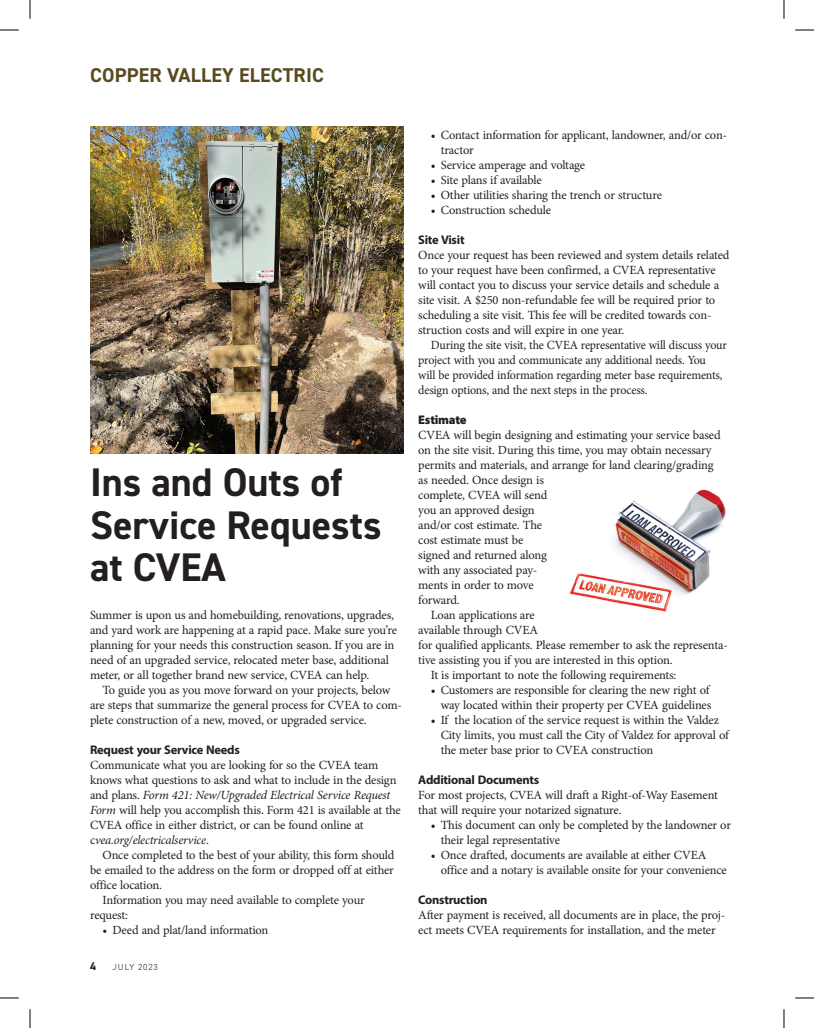
<style>
.page{position:relative;width:814px;height:1028px;background:#fff}
.page>*{position:absolute;margin:0;border:0;box-sizing:border-box;transform-origin:0 0}
.t1{font:700 40px/42.5px "DIN2014";color:#231f20}
.t2{font:700 20px "DIN2014";letter-spacing:.01em;color:#594b1e}
.t3{font:12.5px/15px "Minion Pro";letter-spacing:-.015em;color:#231f20}
.t4{font:12.5px/15px "Minion Pro";letter-spacing:-.015em;color:#231f20;scale:.96 1}
.t5{font:700 12.5px "Myriad Pro";letter-spacing:-.02em;color:#231f20}
.t6{font:900 12.5px "Myriad Pro";letter-spacing:-.02em;color:#231f20}
.t7{font:700 11.25px "DIN2014";color:#231f20}
.t8{font:300 8.75px "DIN2014";letter-spacing:.1em;color:#231f20}
.s1{font-style:italic}
</style>
<div class="page">
<img style="left:90px;top:127px;width:313px;height:326px">
<img style="left:569px;top:489px;width:157px;height:123px">
<svg style="left:0;top:29px;width:19px;height:2px"></svg>
<svg style="left:795px;top:29px;width:19px;height:2px"></svg>
<svg style="left:0;top:997px;width:19px;height:1px"></svg>
<svg style="left:795px;top:997px;width:19px;height:1px"></svg>
<svg style="left:29px;top:0;width:2px;height:19px"></svg>
<svg style="left:29px;top:1009px;width:2px;height:19px"></svg>
<svg style="left:783px;top:0;width:2px;height:19px"></svg>
<svg style="left:783px;top:1009px;width:2px;height:19px"></svg>
<h2 class="t2" style="left:90px;top:62px;width:236px">COPPER VALLEY ELECTRIC</h2>
<h1 class="t1" style="left:90px;top:461px;width:293px">Ins and Outs of<br>Service Requests at CVEA</h1>
<p class="t3" style="left:90px;top:607px;width:309px">Summer is upon us and homebuilding, renovations, upgrades, and yard work are happening at a rapid pace. Make sure you’re planning for your needs this construction season. If you are in need of an upgraded service, relocated meter base, additional meter, or all together brand new service, CVEA can help.</p>
<p class="t3" style="left:90px;top:682px;width:313px;text-indent:12px">To guide you as you move forward on your projects, below are steps that summarize the general process for CVEA to com&shy;plete construction of a new, moved, or upgraded service.</p>
<p class="t5" style="left:90px;top:741px;width:151px">Request your Service Needs</p>
<p class="t3" style="left:90px;top:757px;width:312px">Communicate what you are looking for so the CVEA team knows what questions to ask and what to include in the design and plans. <span class="s1">Form 421: New/Upgraded Electrical Service Request Form</span> will help you accomplish this. Form 421 is available at the CVEA office in either district, or can be found online at c<span class="s1">vea.org/electricalservice</span>.</p>
<p class="t3" style="left:102px;top:847px;width:293px">Once completed to the best of your ability, this form should</p>
<p class="t3" style="left:90px;top:862px;width:305px">be emailed to the address on the form or dropped off at either</p>
<p class="t3" style="left:90px;top:877px;width:74px">office location.</p>
<p class="t3" style="left:102px;top:892px;width:264px">Information you may need available to complete your</p>
<p class="t3" style="left:90px;top:907px;width:40px">request:</p>
<p class="t3" style="left:102px;top:922px;width:167px">• Deed and plat/land information</p>
<p class="t7" style="left:90px;top:959px;width:8px">4</p>
<p class="t8" style="left:112px;top:962px;width:47px">JULY 2023</p>
<p class="t3" style="left:441px;top:127px;width:288px;text-indent:-10px">• Contact information for applicant, landowner, and/or con&shy;tractor</p>
<p class="t3" style="left:431px;top:157px;width:156px">• Service amperage and voltage</p>
<p class="t3" style="left:431px;top:172px;width:113px">• Site plans if available</p>
<p class="t3" style="left:431px;top:187px;width:233px">• Other utilities sharing the trench or structure</p>
<p class="t3" style="left:431px;top:202px;width:122px">• Construction schedule</p>
<p class="t5" style="left:418px;top:231px;width:48px">Site Visit</p>
<p class="t3" style="left:418px;top:247px;width:313px">Once your request has been reviewed and system details related to your request have been confirmed, a CVEA representative will contact you to discuss your service details and schedule a site visit. A $250 non-refundable fee will be required prior to scheduling a site visit. This fee will be credited towards con&shy;struction costs and will expire in one year.</p>
<p class="t4" style="left:418px;top:337px;width:323px;text-indent:13px">During the site visit, the CVEA representative will discuss your project with you and communicate any additional needs. You<br>will be provided information regarding meter base requirements, design options, and the next steps in the process.</p>
<p class="t6" style="left:418px;top:411px;width:50px">Estimate</p>
<p class="t3" style="left:418px;top:427px;width:304px">CVEA will begin designing and estimating your service based</p>
<p class="t3" style="left:418px;top:442px;width:295px">on the site visit. During this time, you may obtain necessary</p>
<p class="t3" style="left:418px;top:457px;width:297px">permits and materials, and arrange for land clearing/grading</p>
<p class="t3" style="left:418px;top:472px;width:127px">as needed. Once design is</p>
<p class="t3" style="left:418px;top:487px;width:131px">complete, CVEA will send</p>
<p class="t3" style="left:418px;top:502px;width:118px">you an approved design</p>
<p class="t3" style="left:418px;top:517px;width:125px">and/or cost estimate. The</p>
<p class="t3" style="left:418px;top:532px;width:107px">cost estimate must be</p>
<p class="t3" style="left:418px;top:547px;width:130px">signed and returned along</p>
<p class="t3" style="left:418px;top:562px;width:121px">with any associated pay-</p>
<p class="t3" style="left:418px;top:577px;width:117px">ments in order to move</p>
<p class="t3" style="left:418px;top:592px;width:43px">forward.</p>
<p class="t3" style="left:431px;top:607px;width:106px">Loan applications are</p>
<p class="t3" style="left:418px;top:622px;width:121px">available through CVEA</p>
<p class="t3" style="left:418px;top:637px;width:311px">for qualified applicants. Please remember to ask the representa-</p>
<p class="t3" style="left:418px;top:652px;width:256px">tive assisting you if you are interested in this option.</p>
<p class="t3" style="left:431px;top:667px;width:247px">It is important to note the following requirements:</p>
<p class="t3" style="left:431px;top:682px;width:282px;text-align:right">• Customers are responsible for clearing the new right of way located within their property per CVEA guidelines</p>
<p class="t3" style="left:441px;top:712px;width:290px;text-indent:-10px">• If the location of the service request is within the Valdez<br>City limits, you must call the City of Valdez for approval of the meter base prior to CVEA construction</p>
<p class="t5" style="left:418px;top:771px;width:122px">Additional Documents</p>
<p class="t3" style="left:418px;top:787px;width:301px">For most projects, CVEA will draft a Right-of-Way Easement that will require your notarized signature.</p>
<p class="t3" style="left:441px;top:817px;width:292px;text-indent:-10px">• This document can only be completed by the landowner or their legal representative</p>
<p class="t3" style="left:441px;top:847px;width:288px;text-indent:-10px">• Once drafted, documents are available at either CVEA office and a notary is available onsite for your convenience</p>
<p class="t5" style="left:418px;top:891px;width:71px">Construction</p>
<p class="t3" style="left:418px;top:907px;width:308px">After payment is received, all documents are in place, the proj&shy;ect meets CVEA requirements for installation, and the meter</p>
</div>
